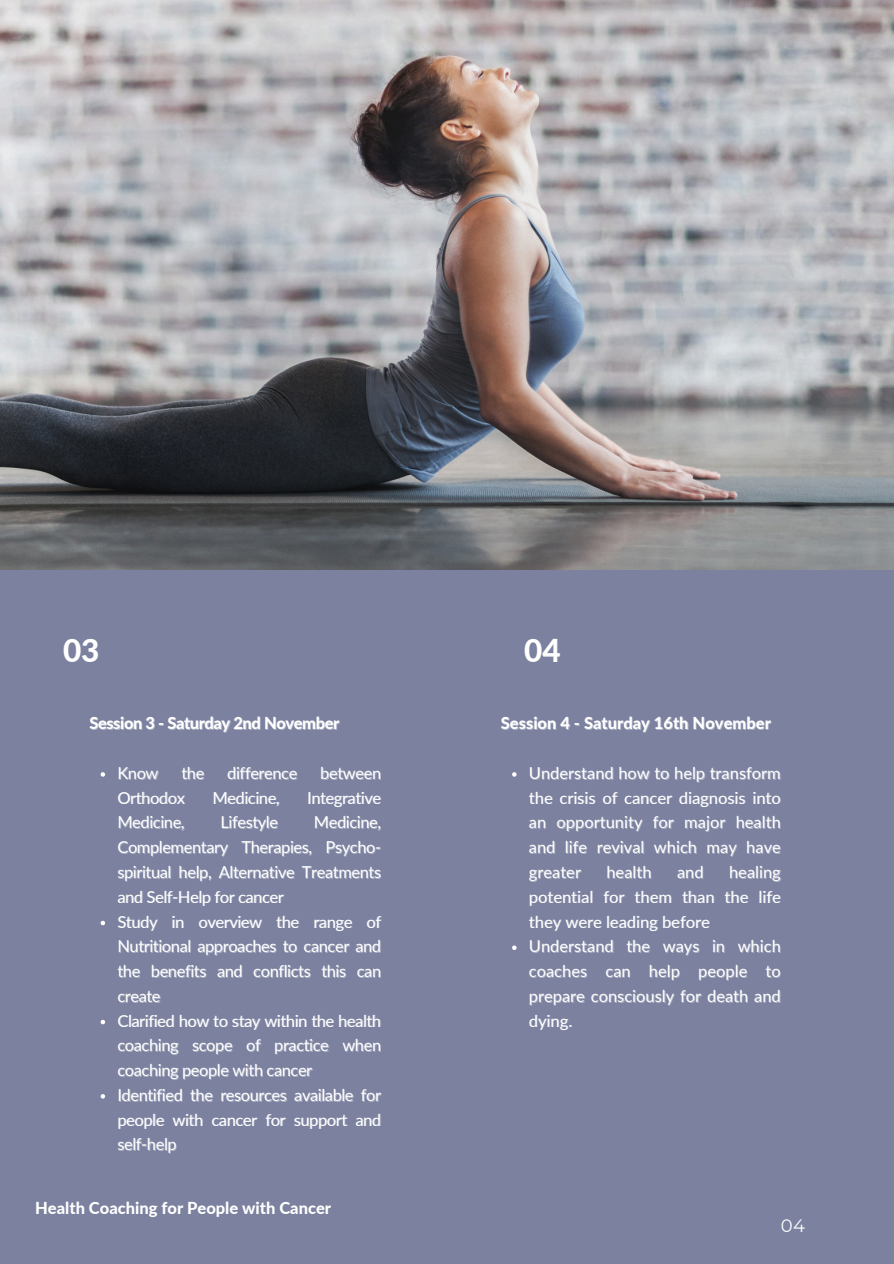
<style>
.page{position:relative;width:894px;height:1264px;background:#fff}
.page>*{position:absolute;margin:0;border:0;box-sizing:border-box;transform-origin:0 0}
.t1{font:800 31.5px "Lato";color:#fff}
.t2{font:18px "Montserrat";color:#fff}
.t3{font:16.5px/24.8px "Lato";letter-spacing:-.025em;color:#fff}
.t4{font:16.5px/24.8px "Lato";color:#fff}
.t5{font:800 16.5px "Lato";color:#fff}
.t6{font:800 16.5px "Lato";letter-spacing:-.025em;color:#fff}
</style>
<div class="page">
<img style="left:0;top:0;width:892px;height:570px">
<div style="left:0;top:570px;width:893px;height:693px;background:#7b819f"></div>
<svg style="left:512px;top:772px;width:4px;height:4px"></svg>
<svg style="left:512px;top:945px;width:4px;height:5px"></svg>
<svg style="left:101px;top:772px;width:4px;height:4px"></svg>
<svg style="left:101px;top:920px;width:4px;height:5px"></svg>
<svg style="left:101px;top:1019px;width:4px;height:5px"></svg>
<svg style="left:101px;top:1094px;width:4px;height:4px"></svg>
<h1 class="t1" style="left:63px;top:631px;width:38px">03</h1>
<p class="t6" style="left:89px;top:713px;width:251px">Session 3 - Saturday 2nd November</p>
<p class="t3" style="left:117px;top:760px;width:43px">Know</p>
<p class="t3" style="left:181px;top:760px;width:24px">the</p>
<p class="t3" style="left:227px;top:760px;width:72px">difference</p>
<p class="t3" style="left:320px;top:760px;width:62px">between</p>
<p class="t3" style="left:117px;top:785px;width:69px">Orthodox</p>
<p class="t3" style="left:212px;top:785px;width:69px">Medicine,</p>
<p class="t3" style="left:307px;top:785px;width:75px">Integrative</p>
<p class="t3" style="left:117px;top:809px;width:69px">Medicine,</p>
<p class="t3" style="left:220px;top:809px;width:59px">Lifestyle</p>
<p class="t3" style="left:117px;top:809px;width:265px;text-indent:196px">Medicine,<br>Complementary Therapies, Psycho&shy;spiritual help, Alternative Treatments and Self-Help for cancer<br>Study in overview the range of<br>Nutritional approaches to cancer and the benefits and conflicts this can create<br>Clarified how to stay within the health coaching scope of practice when coaching people with cancer<br>Identified the resources available for people with cancer for support and self-help</p>
<p class="t5" style="left:35px;top:1197px;width:297px">Health Coaching for People with Cancer</p>
<h1 class="t1" style="left:524px;top:631px;width:38px">04</h1>
<p class="t5" style="left:500px;top:713px;width:271px">Session 4 - Saturday 16th November</p>
<h1 class="t4" style="left:528px;top:760px;width:253px">Understand how to help transform</h1>
<p class="t4" style="left:528px;top:785px;width:253px">the crisis of cancer diagnosis into</p>
<p class="t4" style="left:528px;top:809px;width:253px">an opportunity for major health</p>
<p class="t4" style="left:528px;top:834px;width:253px">and life revival which may have</p>
<p class="t4" style="left:528px;top:859px;width:54px">greater</p>
<p class="t3" style="left:606px;top:859px;width:47px">health</p>
<p class="t3" style="left:676px;top:859px;width:28px">and</p>
<p class="t4" style="left:729px;top:859px;width:53px">healing</p>
<h1 class="t4" style="left:528px;top:884px;width:253px">potential for them than the life</h1>
<p class="t4" style="left:528px;top:908px;width:182px">they were leading before</p>
<p class="t4" style="left:528px;top:933px;width:253px">Understand the ways in which</p>
<p class="t4" style="left:528px;top:958px;width:253px">coaches can help people to</p>
<p class="t4" style="left:528px;top:983px;width:253px">prepare consciously for death and dying.</p>
<p class="t2" style="left:780px;top:1214px;width:26px">04</p>
</div>
